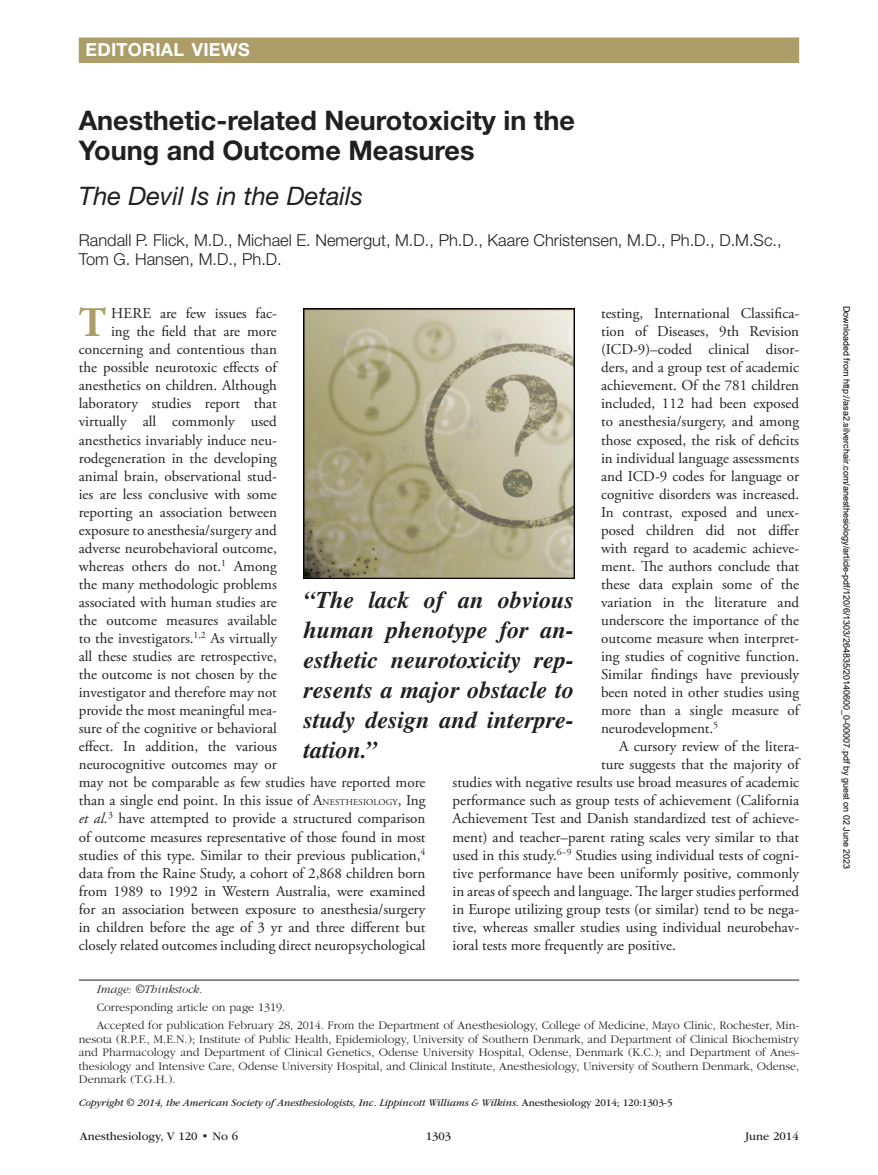
<style>
.page{position:relative;width:878px;height:1175px;background:#fff}
.page>*{position:absolute;margin:0;border:0;box-sizing:border-box;transform-origin:0 0}
.t1{font:700 42.15px "Adobe Garamond Pro";color:#ac9d69}
.t2{font:700 27px/30px "Helvetica Neue LT Std";color:#231f20}
.t3{font:italic 25.5px "Helvetica Neue LT Std";color:#231f20}
.t4{font:italic 700 24px/30px "Times";color:#231f20;text-align:justify}
.t5{font:700 18px "Helvetica Neue LT Std";letter-spacing:.015em;color:#fff}
.t6{font:300 16.5px/19.5px "Helvetica Neue LT Std";color:#231f20}
.t7{font:15px/18px "Adobe Garamond Pro";color:#231f20;text-align:justify}
.t8{font:300 12px/13.5px "ITC Garamond Std";color:#231f20}
.t9{font:12px "ITC Garamond Std";color:#231f20}
.t10{font:italic 300 12px "ITC Garamond Std";color:#231f20}
.t11{font:italic 10.5px "ITC Garamond Std";letter-spacing:-.01em;color:#231f20}
.t12{font:9px "Arial";color:#000}
.s1{font-size:9px}
.s2{font-style:italic}
.s3{font-style:normal}
</style>
<div class="page">
<img style="left:304px;top:308px;width:270px;height:270px">
<hr style="left:79px;top:979px;width:720px;height:1px;background:#231f20">
<div style="left:79px;top:38px;width:720px;height:25px;background:#ac9d69"></div>
<p class="t5" style="left:86px;top:38px;width:166px">EDITORIAL VIEWS</p>
<h2 class="t2" style="left:79px;top:105px;width:497px">Anesthetic-related Neurotoxicity in the<br>Young and Outcome Measures</h2>
<h3 class="t3" style="left:79px;top:181px;width:286px">The Devil Is in the Details</h3>
<p class="t6" style="left:79px;top:230px;width:704px">Randall P. Flick, M.D., Michael E. Nemergut, M.D., Ph.D., Kaare Christensen, M.D., Ph.D., D.M.Sc.,<br>Tom G. Hansen, M.D., Ph.D.</p>
<h1 class="t1" style="left:79px;top:298px;width:29px">T</h1>
<p class="t7" style="left:111px;top:305px;width:167px">HERE are few issues fac-</p>
<p class="t7" style="left:601px;top:305px;width:200px">testing, International Classifica&shy;tion of Diseases, 9th Revision (ICD-9)–coded clinical disor&shy;ders, and a group test of academic achievement. Of the 781 children included, 112 had been exposed to anesthesia/surgery, and among those exposed, the risk of deficits in individual language assessments and ICD-9 codes for language or cognitive disorders was increased.<br>In contrast, exposed and unex&shy;posed children did not differ with regard to academic achieve&shy;ment. The authors conclude that these data explain some of the variation in the literature and underscore the importance of the outcome measure when interpret&shy;ing studies of cognitive function.<br>Similar findings have previously been noted in other studies using more than a single measure of neurodevelopment.<sup>5</sup></p>
<p class="t7" style="left:619px;top:738px;width:181px">A cursory review of the litera-</p>
<p class="t7" style="left:601px;top:756px;width:199px">ture suggests that the majority of</p>
<p class="t7" style="left:452px;top:774px;width:348px">studies with negative results use broad measures of academic</p>
<p class="t7" style="left:452px;top:792px;width:348px">performance such as group tests of achievement (California</p>
<p class="t7" style="left:452px;top:810px;width:348px">Achievement Test and Danish standardized test of achieve-</p>
<p class="t7" style="left:452px;top:828px;width:348px">ment) and teacher–parent rating scales very similar to that</p>
<p class="t7" style="left:452px;top:846px;width:348px">used in this study.<sup>6–9</sup> Studies using individual tests of cogni-</p>
<p class="t7" style="left:452px;top:864px;width:348px">tive performance have been uniformly positive, commonly</p>
<p class="t7" style="left:452px;top:882px;width:348px">in areas of speech and language. The larger studies performed</p>
<p class="t7" style="left:452px;top:900px;width:348px">in Europe utilizing group tests (or similar) tend to be nega-</p>
<p class="t7" style="left:452px;top:918px;width:348px">tive, whereas smaller studies using individual neurobehav-</p>
<p class="t7" style="left:452px;top:936px;width:225px">ioral tests more frequently are positive.</p>
<p class="t7" style="left:111px;top:323px;width:167px">ing the field that are more</p>
<p class="t7" style="left:79px;top:341px;width:199px">concerning and contentious than</p>
<p class="t7" style="left:79px;top:359px;width:199px">the possible neurotoxic effects of</p>
<p class="t7" style="left:79px;top:377px;width:199px">anesthetics on children. Although</p>
<p class="t7" style="left:79px;top:395px;width:199px">laboratory studies report that</p>
<p class="t7" style="left:79px;top:413px;width:199px">virtually all commonly used</p>
<p class="t7" style="left:79px;top:431px;width:200px">anesthetics invariably induce neu-</p>
<p class="t7" style="left:79px;top:449px;width:200px">rodegeneration in the developing</p>
<p class="t7" style="left:79px;top:467px;width:200px">animal brain, observational stud-</p>
<p class="t7" style="left:79px;top:485px;width:199px">ies are less conclusive with some</p>
<p class="t7" style="left:79px;top:503px;width:199px">reporting an association between</p>
<p class="t7" style="left:79px;top:521px;width:199px">exposure to anesthesia/surgery and</p>
<p class="t7" style="left:79px;top:539px;width:199px">adverse neurobehavioral outcome,</p>
<p class="t7" style="left:79px;top:557px;width:200px">whereas others do not.<sup>1</sup> Among</p>
<p class="t7" style="left:79px;top:575px;width:199px">the many methodologic problems</p>
<p class="t7" style="left:79px;top:593px;width:199px">associated with human studies are</p>
<p class="t7" style="left:79px;top:611px;width:199px">the outcome measures available</p>
<p class="t7" style="left:79px;top:630px;width:200px">to the investigators.<sup>1,2</sup> As virtually</p>
<p class="t7" style="left:79px;top:648px;width:199px">all these studies are retrospective,</p>
<p class="t7" style="left:79px;top:666px;width:199px">the outcome is not chosen by the</p>
<p class="t7" style="left:79px;top:684px;width:200px">investigator and therefore may not</p>
<p class="t7" style="left:79px;top:702px;width:199px">provide the most meaningful mea-</p>
<p class="t7" style="left:79px;top:720px;width:199px">sure of the cognitive or behavioral</p>
<p class="t7" style="left:79px;top:738px;width:200px">effect. In addition, the various</p>
<p class="t7" style="left:79px;top:756px;width:200px">neurocognitive outcomes may or</p>
<p class="t7" style="left:79px;top:774px;width:348px">may not be comparable as few studies have reported more</p>
<p class="t7" style="left:79px;top:792px;width:348px">than a single end point. In this issue of A<span class="s1">nesthesiology</span>, Ing</p>
<p class="t7" style="left:79px;top:810px;width:348px"><span class="s2">et al.</span><sup>3</sup> have attempted to provide a structured comparison</p>
<p class="t7" style="left:79px;top:828px;width:348px">of outcome measures representative of those found in most</p>
<p class="t7" style="left:79px;top:846px;width:348px">studies of this type. Similar to their previous publication,<sup>4</sup></p>
<p class="t7" style="left:79px;top:864px;width:348px">data from the Raine Study, a cohort of 2,868 children born</p>
<p class="t7" style="left:79px;top:882px;width:348px">from 1989 to 1992 in Western Australia, were examined</p>
<p class="t7" style="left:79px;top:900px;width:348px">for an association between exposure to anesthesia/surgery</p>
<p class="t7" style="left:79px;top:918px;width:348px">in children before the age of 3 yr and three different but</p>
<p class="t7" style="left:79px;top:936px;width:348px">closely related outcomes including direct neuropsychological</p>
<h3 class="t4" style="left:304px;top:585px;width:272px">“The lack of an obvious human phenotype for an&shy;esthetic neurotoxicity rep&shy;resents a major obstacle to study design and interpre&shy;tation.”</h3>
<p class="t10" style="left:97px;top:982px;width:107px">Image: ©Thinkstock.</p>
<p class="t8" style="left:97px;top:998px;width:704px;line-height:18px">Corresponding article on page 1319.<br>Accepted for publication February 28, 2014. From the Department of Anesthesiology, College of Medicine, Mayo Clinic, Rochester, Min-</p>
<p class="t8" style="left:79px;top:1032px;width:722px;text-align:justify">nesota (R.P.F., M.E.N.); Institute of Public Health, Epidemiology, University of Southern Denmark, and Department of Clinical Biochemistry and Pharmacology and Department of Clinical Genetics, Odense University Hospital, Odense, Denmark (K.C.); and Department of Anes&shy;thesiology and Intensive Care, Odense University Hospital, and Clinical Institute, Anesthesiology, University of Southern Denmark, Odense, Denmark (T.G.H.).</p>
<p class="t11" style="left:79px;top:1096px;width:595px">Copyright © 2014, the American Society of Anesthesiologists, Inc. Lippincott Williams &amp; Wilkins. <span class="s3">Anesthesiology 2014; 120:1303-5</span></p>
<p class="t9" style="left:80px;top:1130px;width:160px">Anesthesiology, V 120 • No 6</p>
<p class="t9" style="left:426px;top:1130px;width:27px">1303</p>
<p class="t9" style="left:745px;top:1130px;width:55px">June 2014</p>
<p class="t12" style="left:850px;top:305px;width:565px;rotate:90deg">Downloaded from http://asa2.silverchair.com/anesthesiology/article-pdf/120/6/1303/264835/20140600_0-00007.pdf by guest on 02 June 2023</p>
</div>
